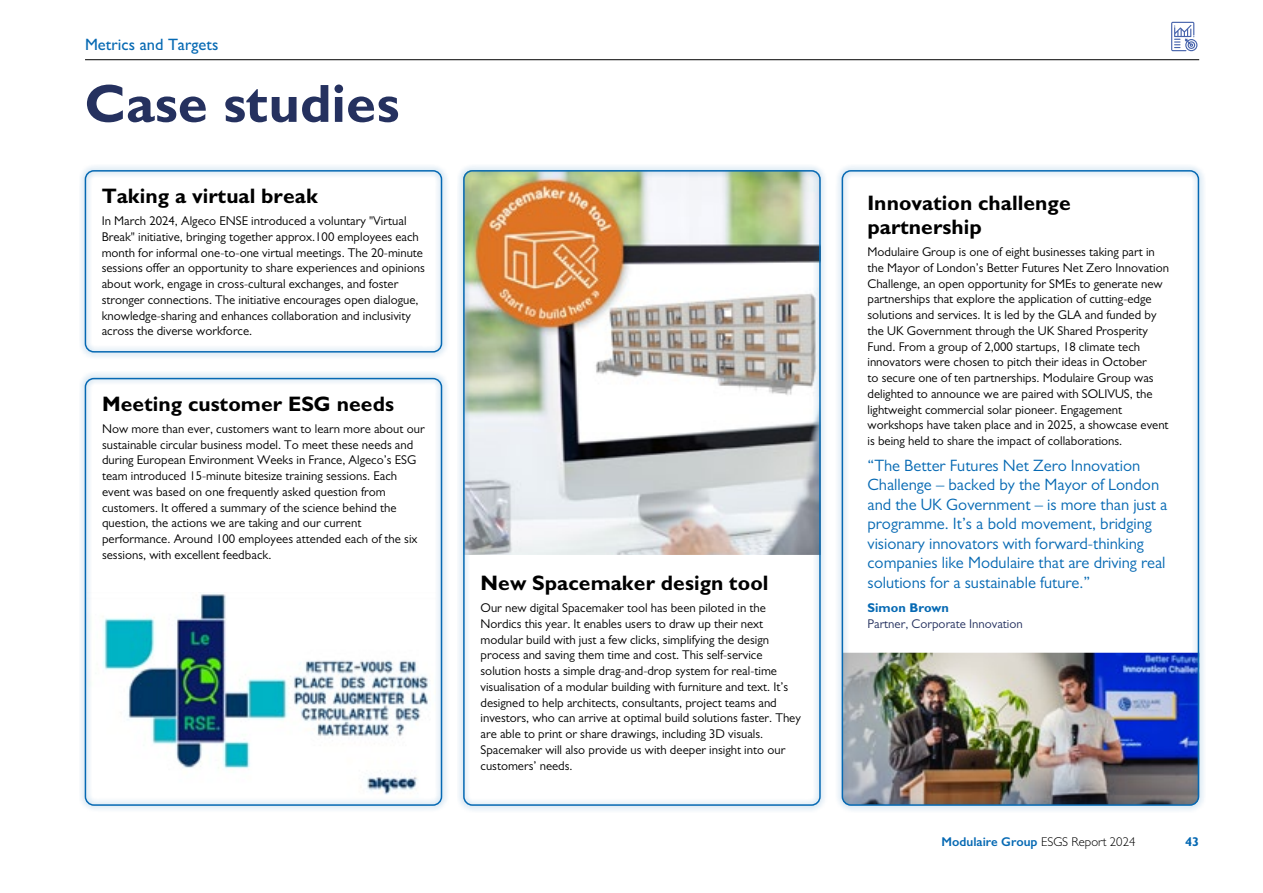
<style>
.page{position:relative;width:1263px;height:893px;background:#fff}
.page>*{position:absolute;margin:0;border:0;box-sizing:border-box;transform-origin:0 0}
.t1{font:700 54px "Gill Sans";color:#25315f}
.t2{font:700 21px/24px "Gill Sans";color:#000}
.t3{font:16.5px/19.5px "Gill Sans";color:#0669b3}
.t4{font:500 16.5px "Gill Sans";color:#0669b3}
.t5{font:12.75px/15.8px "Gill Sans";color:#000}
.t6{font:600 12.75px "Gill Sans";color:#0669b3}
.t7{font:12.75px "Gill Sans";color:#25315f}
.t8{font:700 12.75px "Gill Sans";color:#0669b3}
.s1{font-weight:300;color:#000}
</style>
<div class="page">
<hr style="left:85px;top:59px;width:1114px;height:1px;background:#000">
<svg style="left:1171px;top:22px;width:26px;height:29px"></svg>
<div style="left:79px;top:164px;width:370px;height:195px;background:#0669b3;opacity:.65"></div>
<div style="left:85px;top:170px;width:357px;height:183px;border:2px solid #0669b3;border-radius:9px"></div>
<div style="left:457px;top:164px;width:371px;height:648px;background:#0669b3;opacity:.65"></div>
<div style="left:463px;top:170px;width:358px;height:636px;border:2px solid #0669b3;border-radius:9px"></div>
<div style="left:79px;top:372px;width:370px;height:441px;background:#0669b3;opacity:.65"></div>
<div style="left:85px;top:378px;width:357px;height:428px;border:2px solid #0669b3;border-radius:9px"></div>
<div style="left:836px;top:164px;width:370px;height:648px;background:#0669b3;opacity:.65"></div>
<div style="left:842px;top:170px;width:357px;height:636px;border:2px solid #0669b3;border-radius:9px"></div>
<p class="t4" style="left:85px;top:34px;width:135px">Metrics and Targets</p>
<h1 class="t1" style="left:85px;top:70px;width:316px">Case studies</h1>
<h2 class="t2" style="left:102px;top:183px;width:218px">Taking a virtual break</h2>
<p class="t5" style="left:102px;top:213px;width:325px">In March 2024, Algeco ENSE introduced a voluntary "Virtual Break" initiative, bringing together approx.100 employees each month for informal one-to-one virtual meetings. The 20-minute sessions offer an opportunity to share experiences and opinions about work, engage in cross-cultural exchanges, and foster stronger connections. The initiative encourages open dialogue, knowledge-sharing and enhances collaboration and inclusivity across the diverse workforce.</p>
<h2 class="t2" style="left:102px;top:391px;width:293px">Meeting customer ESG needs</h2>
<p class="t5" style="left:102px;top:421px;width:324px">Now more than ever, customers want to learn more about our sustainable circular business model. To meet these needs and during European Environment Weeks in France, Algeco’s ESG team introduced 15-minute bitesize training sessions. Each event was based on one frequently asked question from customers. It offered a summary of the science behind the question, the actions we are taking and our current performance. Around 100 employees attended each of the six sessions, with excellent feedback.</p>
<h2 class="t2" style="left:480px;top:570px;width:289px">New Spacemaker design tool</h2>
<p class="t5" style="left:480px;top:600px;width:322px">Our new digital Spacemaker tool has been piloted in the Nordics this year. It enables users to draw up their next modular build with just a few clicks, simplifying the design process and saving them time and cost. This self-service solution hosts a simple drag-and-drop system for real-time visualisation of a modular building with furniture and text. It’s designed to help architects, consultants, project teams and investors, who can arrive at optimal build solutions faster. They are able to print or share drawings, including 3D visuals.<br>Spacemaker will also provide us with deeper insight into our customers’ needs.</p>
<h2 class="t2" style="left:867px;top:190px;width:205px">Innovation challenge partnership</h2>
<p class="t5" style="left:867px;top:244px;width:303px">Modulaire Group is one of eight businesses taking part in the Mayor of London’s Better Futures Net Zero Innovation Challenge, an open opportunity for SMEs to generate new partnerships that explore the application of cutting-edge solutions and services. It is led by the GLA and funded by the UK Government through the UK Shared Prosperity Fund. From a group of 2,000 startups, 18 climate tech innovators were chosen to pitch their ideas in October<br>to secure one of ten partnerships. Modulaire Group was delighted to announce we are paired with SOLIVUS, the lightweight commercial solar pioneer. Engagement workshops have taken place and in 2025, a showcase event is being held to share the impact of collaborations.</p>
<p class="t3" style="left:867px;top:456px;width:301px">“The Better Futures Net Zero Innovation Challenge – backed by the Mayor of London and the UK Government – is more than just a programme. It’s a bold movement, bridging visionary innovators with forward-thinking companies like Modulaire that are driving real solutions for a sustainable future.”</p>
<p class="t8" style="left:867px;top:600px;width:83px">Simon Brown</p>
<p class="t7" style="left:867px;top:616px;width:157px">Partner, Corporate Innovation</p>
<p class="t6" style="left:941px;top:834px;width:195px">Modulaire Group <span class="s1">ESGS Report 2024</span></p>
<p class="t8" style="left:1185px;top:834px;width:16px">43</p>
</div>
